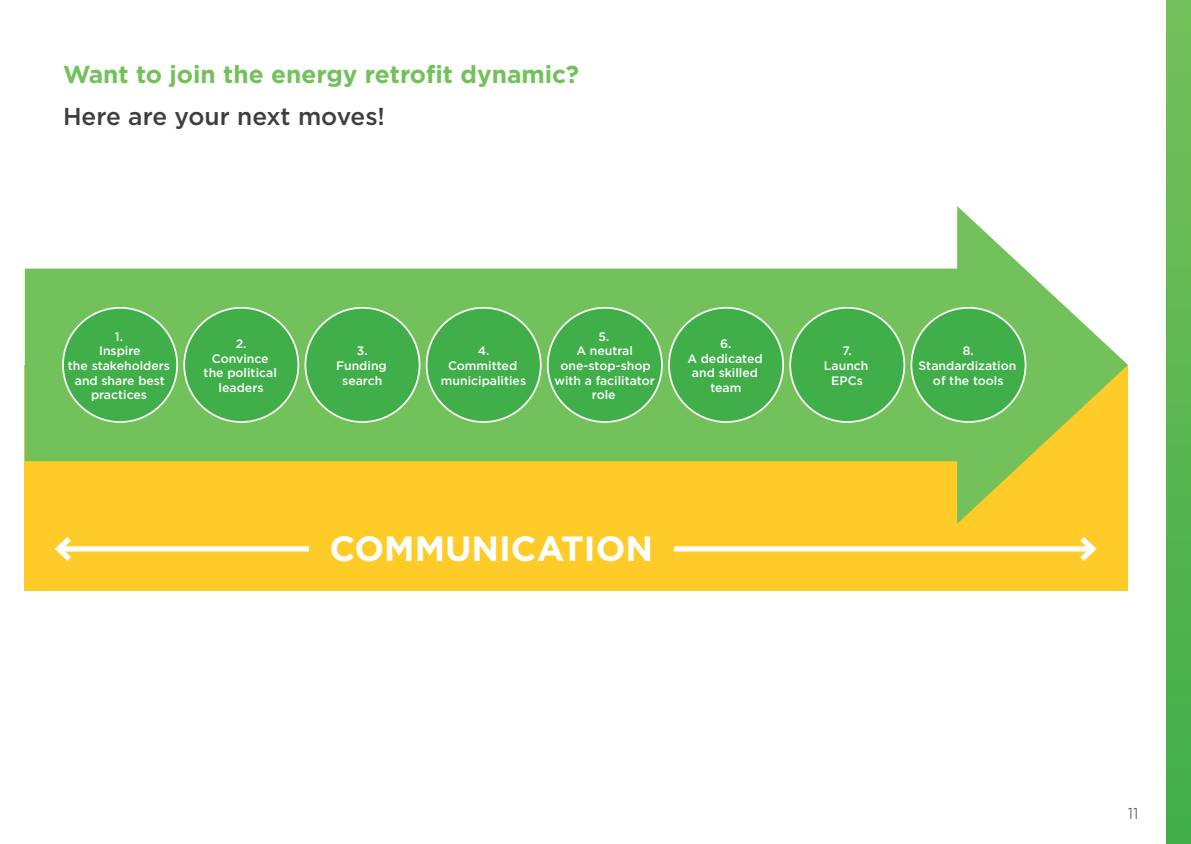
<style>
.page{position:relative;width:1191px;height:844px;background:#fff}
.page>*{position:absolute;margin:0;border:0;box-sizing:border-box;transform-origin:0 0}
.t1{font:700 35px "Gotham";color:#fff}
.t2{font:700 24.5px "Gotham";color:#72c15b}
.t3{font:500 24.5px "Gotham";color:#3e3e3f}
.t4{font:300 15.75px "Gotham";color:#3e3e3f}
.t5{font:500 12.25px/14.7px "Gotham";color:#fff;text-align:center}
</style>
<div class="page">
<div style="left:25px;top:365px;width:1103px;height:225px;background:#fecb29"></div>
<div style="left:25px;top:268px;width:956px;height:193px;background:#72c15b"></div>
<svg style="left:957px;top:206px;width:171px;height:317px"></svg>
<div style="left:1166px;top:0;width:25px;height:843px;background:linear-gradient(to bottom,#75c15a,#40ae48)"></div>
<div style="left:63px;top:308px;width:114px;height:114px;background:#40ae49;border-radius:50%"></div>
<div style="left:62px;top:307px;width:116px;height:116px;border:2px solid #fff;border-radius:50%"></div>
<div style="left:184px;top:308px;width:114px;height:114px;background:#40ae49;border-radius:50%"></div>
<div style="left:183px;top:307px;width:116px;height:116px;border:2px solid #fff;border-radius:50%"></div>
<div style="left:305px;top:308px;width:114px;height:114px;background:#40ae49;border-radius:50%"></div>
<div style="left:304px;top:307px;width:116px;height:116px;border:2px solid #fff;border-radius:50%"></div>
<div style="left:426px;top:308px;width:115px;height:114px;background:#40ae49;border-radius:50%"></div>
<div style="left:426px;top:307px;width:115px;height:116px;border:2px solid #fff;border-radius:50%"></div>
<div style="left:548px;top:308px;width:114px;height:114px;background:#40ae49;border-radius:50%"></div>
<div style="left:547px;top:307px;width:116px;height:116px;border:2px solid #fff;border-radius:50%"></div>
<div style="left:669px;top:308px;width:114px;height:114px;background:#40ae49;border-radius:50%"></div>
<div style="left:668px;top:307px;width:116px;height:116px;border:2px solid #fff;border-radius:50%"></div>
<div style="left:790px;top:308px;width:114px;height:114px;background:#40ae49;border-radius:50%"></div>
<div style="left:789px;top:307px;width:116px;height:116px;border:2px solid #fff;border-radius:50%"></div>
<div style="left:911px;top:308px;width:114px;height:114px;background:#40ae49;border-radius:50%"></div>
<div style="left:910px;top:307px;width:116px;height:116px;border:2px solid #fff;border-radius:50%"></div>
<div style="left:58px;top:546px;width:1034px;height:5px;background:#fff"></div>
<svg style="left:54px;top:537px;width:23px;height:24px"></svg>
<svg style="left:1074px;top:537px;width:23px;height:24px"></svg>
<div style="left:309px;top:514px;width:364px;height:64px;background:#fecb29"></div>
<h2 class="t2" style="left:63px;top:60px;width:517px">Want to join the energy retrofit dynamic?</h2>
<h2 class="t3" style="left:63px;top:101px;width:323px">Here are your next moves!</h2>
<p class="t5" style="left:68px;top:328px;width:104px">1.<br>Inspire<br>the stakeholders and share best practices</p>
<p class="t5" style="left:204px;top:336px;width:75px">2.<br>Convince the political leaders</p>
<p class="t5" style="left:336px;top:343px;width:52px">3.<br>Funding search</p>
<p class="t5" style="left:441px;top:343px;width:87px">4.<br>Committed municipalities</p>
<p class="t5" style="left:554px;top:328px;width:102px">5.<br>A neutral one-stop-shop with a facilitator role</p>
<p class="t5" style="left:687px;top:336px;width:77px">6.<br>A dedicated and skilled team</p>
<p class="t5" style="left:824px;top:343px;width:46px">7.<br>Launch<br>EPCs</p>
<p class="t5" style="left:918px;top:343px;width:99px">8.<br>Standardization of the tools</p>
<h1 class="t1" style="left:329px;top:528px;width:325px">COMMUNICATION</h1>
<p class="t4" style="left:1128px;top:804px;width:12px">11</p>
</div>
